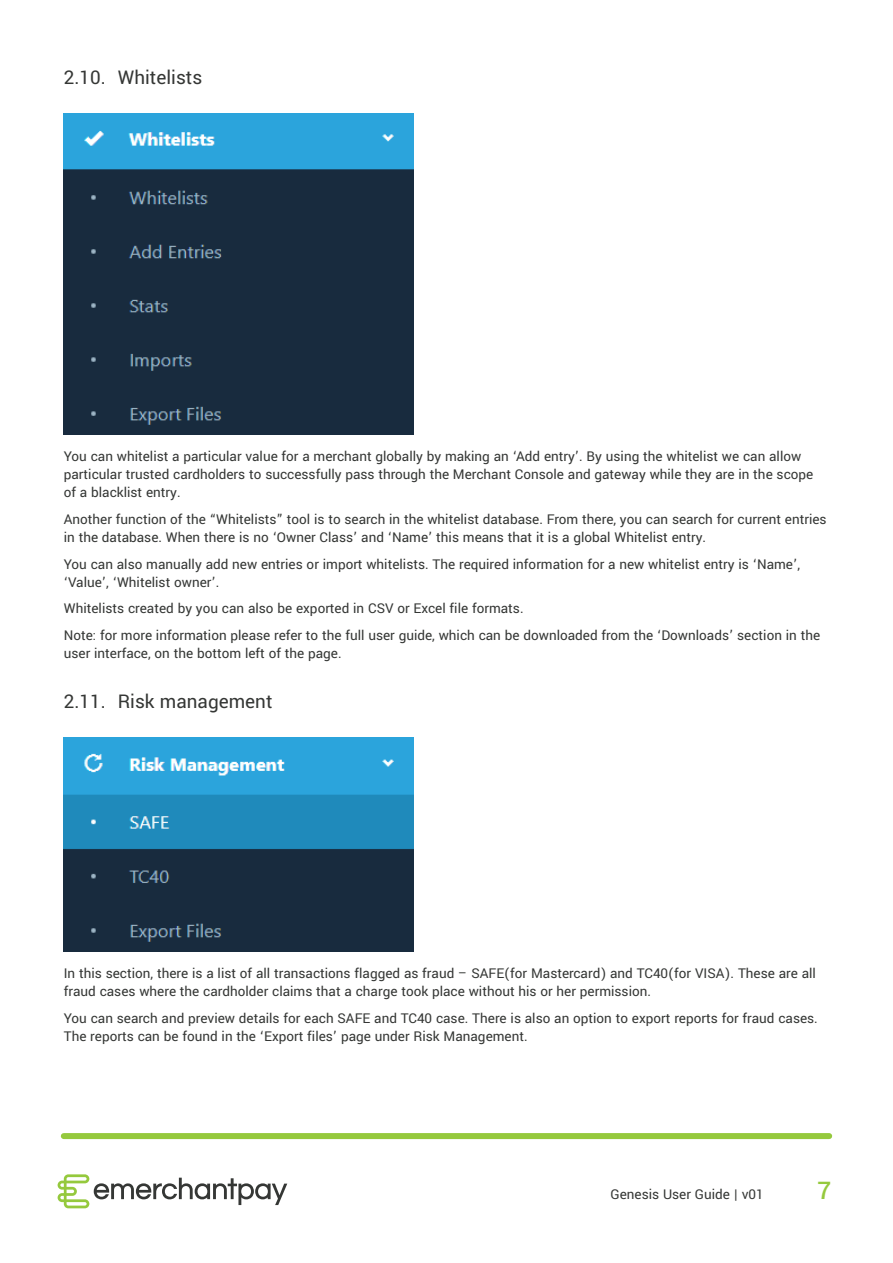
<style>
.page{position:relative;width:893px;height:1263px;background:#fff}
.page>*{position:absolute;margin:0;border:0;box-sizing:border-box;transform-origin:0 0}
.t1{font:500 27px "Yantramanav";color:#95c93d}
.t2{font:21px "Yantramanav";color:#353735}
.t3{font:15px/18px "Yantramanav";color:#353735}
</style>
<div class="page">
<svg style="left:58px;top:1174px;width:229px;height:34px"></svg>
<div style="left:64px;top:1133px;width:765px;height:6px;background:#95c93d"></div>
<img style="left:64px;top:113px;width:350px;height:322px">
<img style="left:64px;top:738px;width:350px;height:214px">
<h2 class="t2" style="left:64px;top:64px;width:140px">2.10. Whitelists</h2>
<p class="t3" style="left:64px;top:448px;width:751px">You can whitelist a particular value for a merchant globally by making an ‘Add entry’. By using the whitelist we can allow particular trusted cardholders to successfully pass through the Merchant Console and gateway while they are in the scope of a blacklist entry.</p>
<p class="t3" style="left:64px;top:510px;width:764px">Another function of the “Whitelists” tool is to search in the whitelist database. From there, you can search for current entries in the database. When there is no ‘Owner Class’ and ‘Name’ this means that it is a global Whitelist entry.</p>
<p class="t3" style="left:64px;top:555px;width:738px">You can also manually add new entries or import whitelists. The required information for a new whitelist entry is ‘Name’, ‘Value’, ‘Whitelist owner’.</p>
<p class="t3" style="left:64px;top:595px;width:758px;line-height:26.5px">Whitelists created by you can also be exported in CSV or Excel file formats.<br>Note: for more information please refer to the full user guide, which can be downloaded from the ‘Downloads’ section in the</p>
<p class="t3" style="left:64px;top:644px;width:279px">user interface, on the bottom left of the page.</p>
<h2 class="t2" style="left:64px;top:689px;width:210px">2.11. Risk management</h2>
<p class="t3" style="left:64px;top:965px;width:754px">In this section, there is a list of all transactions flagged as fraud – SAFE(for Mastercard) and TC40(for VISA). These are all fraud cases where the cardholder claims that a charge took place without his or her permission.</p>
<p class="t3" style="left:64px;top:1009px;width:756px">You can search and preview details for each SAFE and TC40 case. There is also an option to export reports for fraud cases.<br>The reports can be found in the ‘Export files’ page under Risk Management.</p>
<p class="t3" style="left:610px;top:1185px;width:155px">Genesis User Guide | v01</p>
<h1 class="t1" style="left:817px;top:1174px;width:15px">7</h1>
</div>
